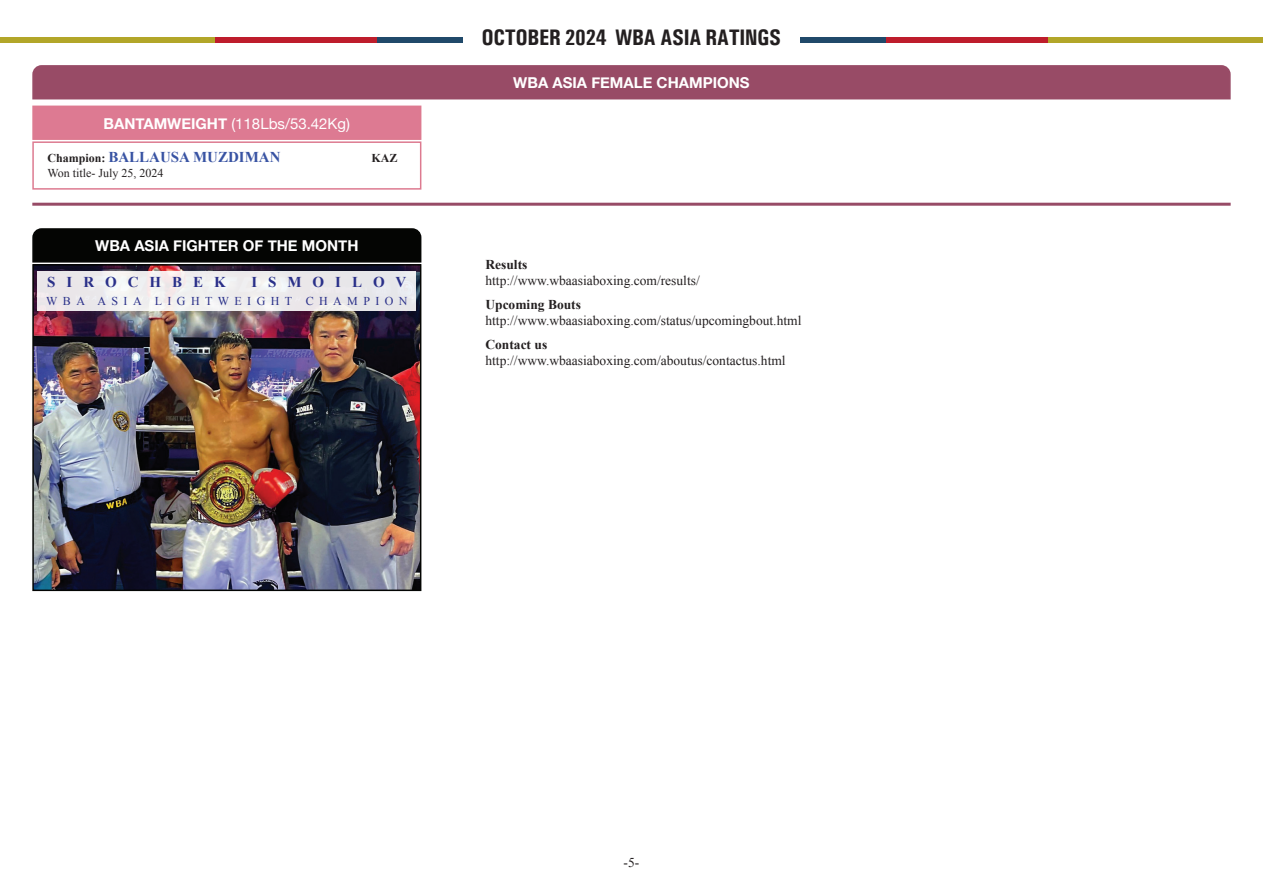
<style>
.page{position:relative;width:1263px;height:893px;background:#fff}
.page>*{position:absolute;margin:0;border:0;box-sizing:border-box;transform-origin:0 0}
.t1{font:700 condensed 22.5px "Univers";letter-spacing:-.02em;color:#231f20}
.t2{font:700 15px "Helvetica Neue";color:#fff}
.t3{font:15px "Helvetica Neue";color:#fff}
.t4{font:700 15px "Times New Roman";color:#3853a3}
.t5{font:700 15px "Times New Roman";letter-spacing:.73em;color:#2a3089}
.t6{font:13.5px "Times New Roman";color:#231f20}
.t7{font:700 13.5px "Times New Roman";color:#231f20}
.t8{font:12px "Times New Roman";letter-spacing:.45em;color:#2a3089}
.t9{font:12px "Times New Roman";color:#231f20}
.t10{font:700 12px "Times New Roman";color:#231f20}
.s1{font-weight:700}
.s2{font-size:12px;color:#231f20}
</style>
<div class="page">
<div style="left:734px;top:37px;width:298px;height:6px;background:#20496a"></div>
<div style="left:886px;top:37px;width:298px;height:6px;background:#be1d2c"></div>
<div style="left:1049px;top:37px;width:214px;height:6px;background:#b2a629"></div>
<div style="left:231px;top:37px;width:298px;height:6px;background:#20496a"></div>
<div style="left:79px;top:37px;width:298px;height:6px;background:#be1d2c"></div>
<div style="left:0;top:37px;width:214px;height:6px;background:#b2a629"></div>
<div style="left:463px;top:29px;width:337px;height:20px;background:#fff"></div>
<img style="left:35px;top:267px;width:383px;height:321px">
<div style="left:32px;top:264px;width:389px;height:327px;border:2px solid #040503"></div>
<div style="left:32px;top:228px;width:390px;height:35px;background:#040503"></div>
<div style="left:32px;top:65px;width:1199px;height:35px;background:#984b66"></div>
<div style="left:32px;top:106px;width:389px;height:34px;background:#dd7a92"></div>
<div style="left:32px;top:141px;width:389px;height:49px;border:2px solid #dd7a90"></div>
<hr style="left:32px;top:203px;width:1199px;height:3px;background:#974b66">
<div style="left:38px;top:271px;width:378px;height:40px;background:linear-gradient(to right,#f1eeef,#eaeaec)"></div>
<p class="t3" style="left:104px;top:112px;width:248px"><span class="s1">BANTAMWEIGHT</span> (118Lbs/53.42Kg)</p>
<p class="t4" style="left:47px;top:147px;width:235px"><span class="s2">Champion:</span> BALLAUSA MUZDIMAN</p>
<p class="t10" style="left:371px;top:150px;width:28px">KAZ</p>
<p class="t9" style="left:47px;top:165px;width:118px">Won title- July 25, 2024</p>
<p class="t2" style="left:95px;top:234px;width:265px">WBA ASIA FIGHTER OF THE MONTH</p>
<p class="t5" style="left:47px;top:271px;width:180px">SIROCHBEK</p>
<p class="t5" style="left:251px;top:271px;width:156px">ISMOILOV</p>
<p class="t8" style="left:46px;top:292px;width:363px">WBA ASIA LIGHTWEIGHT CHAMPION</p>
<h1 class="t1" style="left:482px;top:23px;width:301px">OCTOBER 2024 WBA ASIA RATINGS</h1>
<p class="t2" style="left:513px;top:71px;width:238px">WBA ASIA FEMALE CHAMPIONS</p>
<p class="t7" style="left:485px;top:255px;width:43px">Results</p>
<p class="t6" style="left:485px;top:272px;width:216px">http://www.wbaasiaboxing.com/results/</p>
<p class="t7" style="left:485px;top:295px;width:97px">Upcoming Bouts</p>
<p class="t6" style="left:485px;top:311px;width:318px">http://www.wbaasiaboxing.com/status/upcomingbout.html</p>
<p class="t7" style="left:485px;top:335px;width:63px">Contact us</p>
<p class="t6" style="left:485px;top:351px;width:302px">http://www.wbaasiaboxing.com/aboutus/contactus.html</p>
<p class="t6" style="left:624px;top:853px;width:17px">-5-</p>
</div>
